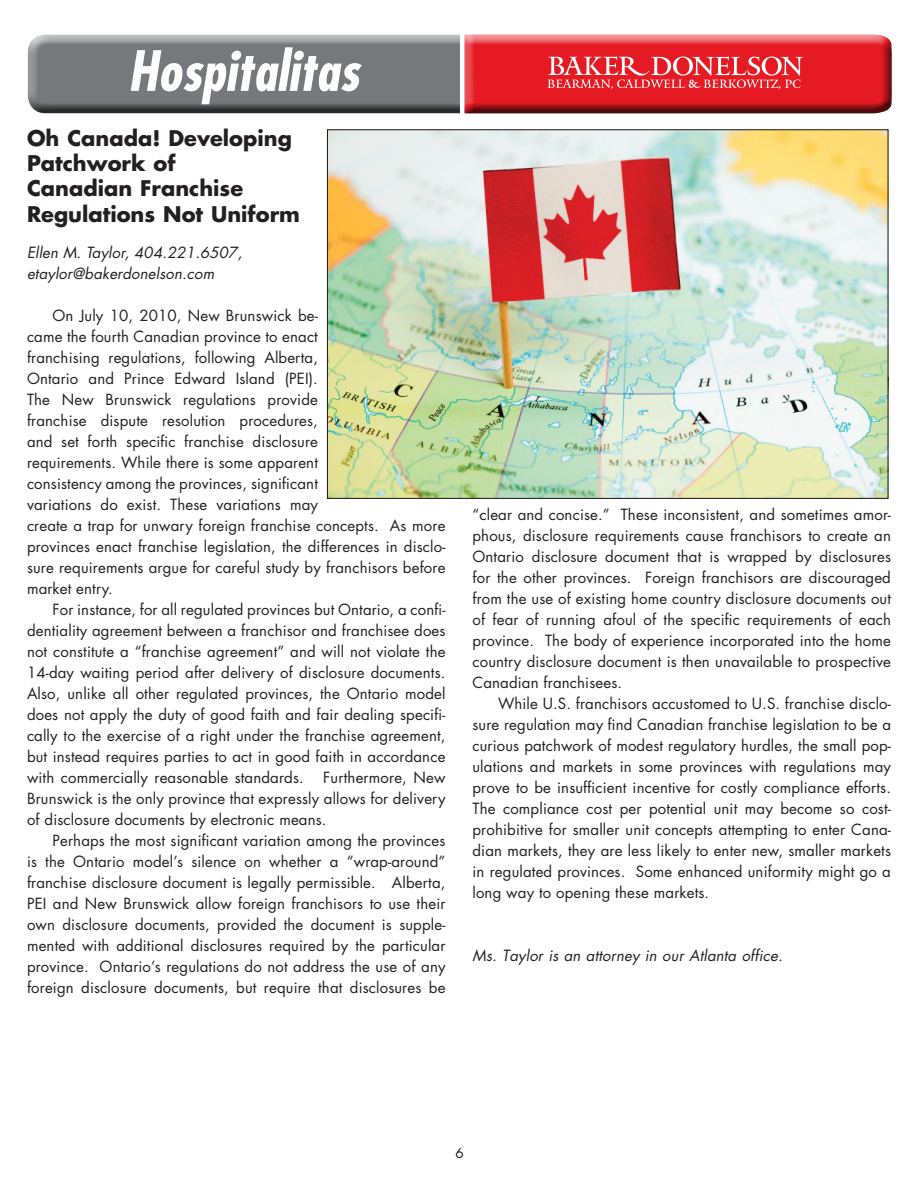
<style>
.page{position:relative;width:918px;height:1188px;background:#fff}
.page>*{position:absolute;margin:0;border:0;box-sizing:border-box;transform-origin:0 0}
.t1{font:italic 700 condensed 54px "Futura";color:#fff}
.t2{font:700 21px/25.2px "Futura";color:#231f20}
.t3{font:15px/21px "Futura";letter-spacing:.01em;color:#231f20;text-align:justify}
.t4{font:italic 15px/21px "Futura";letter-spacing:.01em;color:#231f20}
.t5{font:13.5px "Futura";color:#231f20}
</style>
<div class="page">
<div style="left:26px;top:33px;width:867px;height:70px;background:#fff;opacity:.75"></div>
<div style="left:26px;top:38px;width:867px;height:77px;background:#231f20;opacity:.75"></div>
<div style="left:461px;top:37px;width:432px;height:78px;background:#a7a0a0"></div>
<hr style="left:460px;top:27px;width:4px;height:98px;background:#fff">
<svg style="left:464px;top:34px;width:428px;height:79px;background:#da343b"></svg>
<img style="left:329px;top:131px;width:558px;height:366px">
<h1 class="t1" style="left:128px;top:37px;width:233px">Hospitalitas</h1>
<h2 class="t2" style="left:27px;top:125px;width:274px">Oh Canada! Developing<br>Patchwork of<br>Canadian Franchise<br>Regulations Not Uniform</h2>
<p class="t4" style="left:27px;top:242px;width:217px">Ellen M. Taylor, 404.221.6507, etaylor@bakerdonelson.com</p>
<p class="t3" style="left:27px;top:305px;width:420px;text-align:left;text-indent:26px">On July 10, 2010, New Brunswick be-<br>came the fourth Canadian province to enact<br>franchising regulations, following Alberta,<br>Ontario and Prince Edward Island (PEI).<br>The New Brunswick regulations provide<br>franchise dispute resolution procedures,<br>and set forth specific franchise disclosure<br>requirements. While there is some apparent<br>consistency among the provinces, significant<br>variations do exist. These variations may<br>create a trap for unwary foreign franchise concepts. As more provinces enact franchise legislation, the differences in disclo&shy;sure requirements argue for careful study by franchisors before market entry.</p>
<p class="t3" style="left:27px;top:599px;width:420px;text-indent:26px">For instance, for all regulated provinces but Ontario, a confi&shy;dentiality agreement between a franchisor and franchisee does not constitute a “franchise agreement” and will not violate the 14-day waiting period after delivery of disclosure documents.<br>Also, unlike all other regulated provinces, the Ontario model does not apply the duty of good faith and fair dealing specifi&shy;cally to the exercise of a right under the franchise agreement, but instead requires parties to act in good faith in accordance with commercially reasonable standards.</p>
<p class="t3" style="left:27px;top:767px;width:420px;text-indent:296px">Furthermore, New Brunswick is the only province that expressly allows for delivery of disclosure documents by electronic means.</p>
<p class="t3" style="left:27px;top:830px;width:420px;text-indent:26px">Perhaps the most significant variation among the provinces is the Ontario model’s silence on whether a “wrap-around” franchise disclosure document is legally permissible. Alberta, PEI and New Brunswick allow foreign franchisors to use their own disclosure documents, provided the document is supple&shy;mented with additional disclosures required by the particular province. Ontario’s regulations do not address the use of any foreign disclosure documents, but require that disclosures be</p>
<p class="t3" style="left:472px;top:504px;width:420px">“clear and concise.” These inconsistent, and sometimes amor&shy;phous, disclosure requirements cause franchisors to create an Ontario disclosure document that is wrapped by disclosures for the other provinces. Foreign franchisors are discouraged from the use of existing home country disclosure documents out of fear of running afoul of the specific requirements of each province. The body of experience incorporated into the home country disclosure document is then unavailable to prospective Canadian franchisees.</p>
<p class="t3" style="left:472px;top:693px;width:420px;text-indent:26px">While U.S. franchisors accustomed to U.S. franchise disclo&shy;sure regulation may find Canadian franchise legislation to be a curious patchwork of modest regulatory hurdles, the small pop&shy;ulations and markets in some provinces with regulations may prove to be insufficient incentive for costly compliance efforts.<br>The compliance cost per potential unit may become so cost&shy;prohibitive for smaller unit concepts attempting to enter Cana&shy;dian markets, they are less likely to enter new, smaller markets in regulated provinces. Some enhanced uniformity might go a long way to opening these markets.</p>
<p class="t4" style="left:472px;top:945px;width:312px">Ms. Taylor is an attorney in our Atlanta office.</p>
<p class="t5" style="left:455px;top:1144px;width:10px">6</p>
</div>
